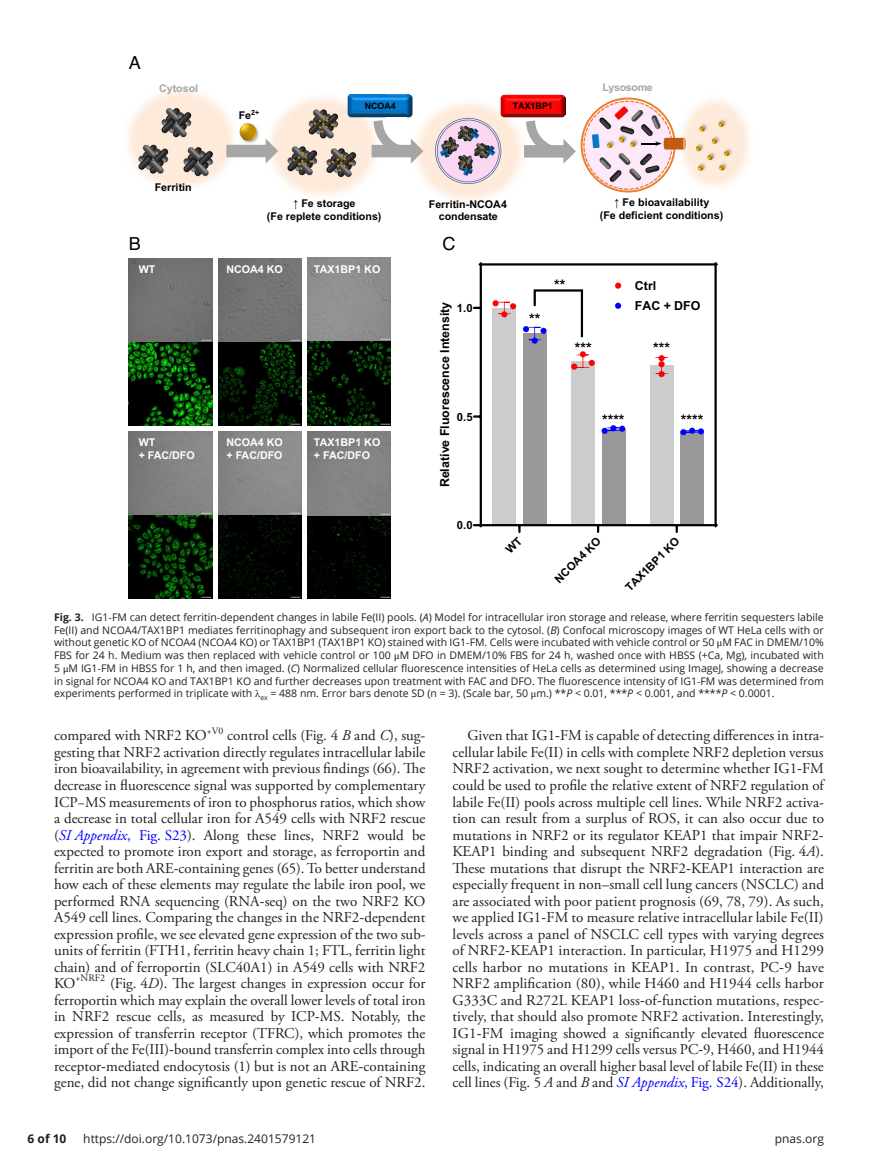
<style>
.page{position:relative;width:878px;height:1175px;background:#fff}
.page>*{position:absolute;margin:0;border:0;box-sizing:border-box;transform-origin:0 0}
.t1{font:18px "Helvetica";color:#000}
.t2{font:15px/16.5px "Adobe Garamond Pro";color:#231f20;text-align:justify}
.t3{font:700 14.4px "Arial";color:#000}
.t4{font:700 12.45px/20.1px "Arial";color:#000}
.t5{font:12px "Open Sans";color:#231f20}
.t6{font:700 12px "Open Sans";color:#231f20}
.t7{font:700 11.25px "Arial";color:#000}
.t8{font:700 10.65px/12.5px "Arial";color:#000;text-align:center}
.t9{font:700 10.65px/12.9px "Arial";color:#fff}
.t10{font:700 10.65px "Arial";letter-spacing:-.035em;color:#a6a6a6}
.t11{font:700 10.65px "Arial";letter-spacing:-.005em;color:#a6a6a6}
.t12{font:10.5px/12.8px "Open Sans";color:#231f20;text-align:justify}
.t13{font:10.05px "Adobe Garamond Pro";color:#231f20}
.t14{font:700 8.85px "Arial";color:#000}
.s1{font-weight:700}
.s2{font-family:"STIX"}
.s3{font-style:italic}
.s4{font-style:italic;color:#00f}
.s5{color:#00f}
</style>
<div class="page">
<img style="left:265px;top:96px;width:120px;height:100px">
<img style="left:621px;top:97px;width:129px;height:96px">
<img style="left:127px;top:90px;width:107px;height:99px">
<hr style="left:478px;top:263px;width:239px;height:2px;background:#000">
<hr style="left:714px;top:262px;width:2px;height:265px;background:#000">
<div style="left:523px;top:333px;width:23px;height:192px;background:#999"></div>
<div style="left:601px;top:429px;width:24px;height:96px;background:#999"></div>
<div style="left:680px;top:431px;width:23px;height:94px;background:#999"></div>
<div style="left:492px;top:308px;width:24px;height:217px;background:#ccc"></div>
<div style="left:571px;top:361px;width:23px;height:164px;background:#ccc"></div>
<div style="left:649px;top:365px;width:24px;height:160px;background:#ccc"></div>
<svg style="left:675px;top:526px;width:2px;height:7px"></svg>
<svg style="left:596px;top:526px;width:3px;height:7px"></svg>
<hr style="left:478px;top:524px;width:239px;height:2px;background:#000">
<svg style="left:473px;top:307px;width:6px;height:2px"></svg>
<svg style="left:473px;top:415px;width:6px;height:2px"></svg>
<hr style="left:479px;top:262px;width:2px;height:265px;background:#000">
<svg style="left:601px;top:425px;width:24px;height:9px"></svg>
<svg style="left:680px;top:427px;width:23px;height:8px"></svg>
<svg style="left:492px;top:300px;width:24px;height:17px"></svg>
<svg style="left:571px;top:351px;width:23px;height:19px"></svg>
<svg style="left:655px;top:355px;width:12px;height:22px"></svg>
<svg style="left:615px;top:283px;width:6px;height:6px"></svg>
<svg style="left:615px;top:303px;width:6px;height:6px"></svg>
<svg style="left:523px;top:289px;width:60px;height:55px"></svg>
<img style="left:129px;top:258px;width:83px;height:167px">
<img style="left:129px;top:431px;width:83px;height:167px">
<img style="left:218px;top:258px;width:83px;height:167px">
<img style="left:218px;top:431px;width:83px;height:167px">
<img style="left:307px;top:342px;width:83px;height:83px">
<div style="left:307px;top:257px;width:83px;height:83px;background:#8f8f8f"></div>
<img style="left:307px;top:432px;width:83px;height:166px">
<img style="left:239px;top:123px;width:20px;height:15px">
<svg style="left:226px;top:138px;width:52px;height:25px"></svg>
<img style="left:500px;top:95px;width:65px;height:22px">
<svg style="left:524px;top:98px;width:161px;height:94px"></svg>
<img style="left:348px;top:94px;width:63px;height:23px">
<img style="left:407px;top:95px;width:5px;height:22px">
<svg style="left:371px;top:120px;width:52px;height:44px"></svg>
<svg style="left:435px;top:118px;width:66px;height:66px;background:#c6b5c4"></svg>
<svg style="left:504px;top:524px;width:18px;height:9px"></svg>
<p class="t1" style="left:129px;top:49px;width:14px">A</p>
<p class="t11" style="left:159px;top:81px;width:40px">Cytosol</p>
<p class="t8" style="left:238px;top:109px;width:22px">Fe<sup>2+</sup></p>
<p class="t14" style="left:364px;top:100px;width:33px">NCOA4</p>
<p class="t14" style="left:512px;top:100px;width:42px">TAX1BP1</p>
<p class="t10" style="left:602px;top:80px;width:52px">Lysosome</p>
<p class="t8" style="left:155px;top:181px;width:39px">Ferritin</p>
<p class="t8" style="left:267px;top:197px;width:116px">↑ Fe storage<br>(Fe replete conditions)</p>
<p class="t8" style="left:428px;top:198px;width:80px;line-height:12px">Ferritin-NCOA4 condensate</p>
<p class="t1" style="left:129px;top:230px;width:14px">B</p>
<p class="t1" style="left:442px;top:230px;width:14px">C</p>
<p class="t9" style="left:139px;top:263px;width:18px">WT</p>
<p class="t9" style="left:226px;top:263px;width:58px">NCOA4 KO</p>
<p class="t9" style="left:314px;top:263px;width:68px">TAX1BP1 KO</p>
<p class="t9" style="left:139px;top:436px;width:58px">WT<br>+ FAC/DFO</p>
<p class="t9" style="left:226px;top:436px;width:58px">NCOA4 KO + FAC/DFO</p>
<p class="t9" style="left:314px;top:436px;width:68px">TAX1BP1 KO + FAC/DFO</p>
<p class="t4" style="left:434px;top:487px;width:187px;rotate:-90deg">Relative Fluorescence Intensity</p>
<p class="t7" style="left:456px;top:300px;width:17px">1.0</p>
<p class="t7" style="left:456px;top:409px;width:17px">0.5</p>
<p class="t7" style="left:456px;top:517px;width:17px">0.0</p>
<p class="t8" style="left:599px;top:195px;width:125px;line-height:13.5px">↑ Fe bioavailability<br>(Fe deficient conditions)</p>
<p class="t3" style="left:529px;top:309px;width:13px">**</p>
<p class="t3" style="left:554px;top:274px;width:13px">**</p>
<p class="t4" style="left:634px;top:276px;width:67px">Ctrl<br>FAC + DFO</p>
<p class="t3" style="left:574px;top:337px;width:18px">***</p>
<p class="t3" style="left:653px;top:337px;width:18px">***</p>
<p class="t3" style="left:602px;top:410px;width:24px">****</p>
<p class="t3" style="left:680px;top:410px;width:24px">****</p>
<p class="t7" style="left:551px;top:575px;width:61px;rotate:-45deg">NCOA4 KO</p>
<p class="t7" style="left:621px;top:583px;width:72px;rotate:-45deg">TAX1BP1 KO</p>
<p class="t12" style="left:54px;top:610px;width:771px"><span class="s1">Fig. 3.</span> IG1<span class="s2">-</span>FM can detect ferritin<span class="s2">-</span>dependent changes in labile Fe(II) pools. (<span class="s3">A</span>) Model for intracellular iron storage and release, where ferritin sequesters labile Fe(II) and NCOA4/TAX1BP1 mediates ferritinophagy and subsequent iron export back to the cytosol. (<span class="s3">B</span>) Confocal microscopy images of WT HeLa cells with or without genetic KO of NCOA4 (NCOA4 KO) or TAX1BP1 (TAX1BP1 KO) stained with IG1<span class="s2">-</span>FM. Cells were incubated with vehicle control or 50 <span class="s2">μ</span>M FAC in DMEM/10% FBS for 24 h. Medium was then replaced with vehicle control or 100 <span class="s2">μ</span>M DFO in DMEM/10% FBS for 24 h, washed once with HBSS (+Ca, Mg), incubated with 5 <span class="s2">μ</span>M IG1<span class="s2">-</span>FM in HBSS for 1 h, and then imaged. (<span class="s3">C</span>) Normalized cellular fluorescence intensities of HeLa cells as determined using ImageJ, showing a decrease in signal for NCOA4 KO and TAX1BP1 KO and further decreases upon treatment with FAC and DFO. The fluorescence intensity of IG1<span class="s2">-</span>FM was determined from experiments performed in triplicate with <span class="s2">λ</span><sub>ex</sub> = 488 nm. Error bars denote SD (n = 3). (Scale bar, 50 <span class="s2">μ</span>m.) **<span class="s3">P</span> &lt; 0.01, ***<span class="s3">P</span> &lt; 0.001, and ****<span class="s3">P</span> &lt; 0.0001.</p>
<p class="t2" style="left:54px;top:728px;width:154px">compared with NRF2 KO</p>
<p class="t13" style="left:207px;top:724px;width:18px">+V0</p>
<p class="t2" style="left:54px;top:728px;width:373px;text-indent:173px">control cells (Fig. 4 <span class="s3">B</span> and <span class="s3">C</span>), sug&shy;gesting that NRF2 activation directly regulates intracellular labile iron bioavailability, in agreement with previous findings (66). The decrease in fluorescence signal was supported by complementary ICP−MS measurements of iron to phosphorus ratios, which show a decrease in total cellular iron for A549 cells with NRF2 rescue (<span class="s4">SI Appendix</span><span class="s5">, Fig. S23</span>). Along these lines, NRF2 would be expected to promote iron export and storage, as ferroportin and ferritin are both ARE<span class="s2">-</span>containing genes (65). To better understand how each of these elements may regulate the labile iron pool, we performed RNA sequencing (RNA<span class="s2">-</span>seq) on the two NRF2 KO A549 cell lines. Comparing the changes in the NRF2<span class="s2">-</span>dependent expression profile, we see elevated gene expression of the two sub&shy;units of ferritin (FTH1, ferritin heavy chain 1; FTL, ferritin light chain) and of ferroportin (SLC40A1) in A549 cells with NRF2<br>KO</p>
<p class="t13" style="left:76px;top:972px;width:31px">+NRF2</p>
<p class="t2" style="left:54px;top:975px;width:373px;text-indent:56px">(Fig. 4<span class="s3">D</span>). The largest changes in expression occur for ferroportin which may explain the overall lower levels of total iron in NRF2 rescue cells, as measured by ICP<span class="s2">-</span>MS. Notably, the expression of transferrin receptor (TFRC), which promotes the import of the Fe(III)<span class="s2">-</span>bound transferrin complex into cells through receptor<span class="s2">-</span>mediated endocytosis (1) but is not an ARE<span class="s2">-</span>containing gene, did not change significantly upon genetic rescue of NRF2.</p>
<p class="t2" style="left:452px;top:728px;width:373px;text-indent:15px">Given that IG1<span class="s2">-</span>FM is capable of detecting differences in intra&shy;cellular labile Fe(II) in cells with complete NRF2 depletion versus NRF2 activation, we next sought to determine whether IG1<span class="s2">-</span>FM could be used to profile the relative extent of NRF2 regulation of labile Fe(II) pools across multiple cell lines. While NRF2 activa&shy;tion can result from a surplus of ROS, it can also occur due to mutations in NRF2 or its regulator KEAP1 that impair NRF2<span class="s2">- </span>KEAP1 binding and subsequent NRF2 degradation (Fig. 4<span class="s3">A</span>).<br>These mutations that disrupt the NRF2<span class="s2">-</span>KEAP1 interaction are especially frequent in non–small cell lung cancers (NSCLC) and are associated with poor patient prognosis (69, 78, 79). As such, we applied IG1<span class="s2">-</span>FM to measure relative intracellular labile Fe(II) levels across a panel of NSCLC cell types with varying degrees of NRF2<span class="s2">-</span>KEAP1 interaction. In particular, H1975 and H1299 cells harbor no mutations in KEAP1. In contrast, PC<span class="s2">-</span>9 have NRF2 amplification (80), while H460 and H1944 cells harbor G333C and R272L KEAP1 loss<span class="s2">-</span>of<span class="s2">-</span>function mutations, respec&shy;tively, that should also promote NRF2 activation. Interestingly, IG1<span class="s2">-</span>FM imaging showed a significantly elevated fluorescence signal in H1975 and H1299 cells versus PC<span class="s2">-</span>9, H460, and H1944 cells, indicating an overall higher basal level of labile Fe(II) in these cell lines (Fig. 5 <span class="s3">A</span> and <span class="s3">B</span> and <span class="s4">SI Appendix</span><span class="s5">, Fig. S24</span>). Additionally,</p>
<p class="t6" style="left:28px;top:1130px;width:40px">6 of 10</p>
<p class="t5" style="left:83px;top:1130px;width:234px">https://doi.org/10.1073/pnas.2401579121</p>
<p class="t5" style="left:774px;top:1130px;width:51px">pnas.org</p>
</div>
